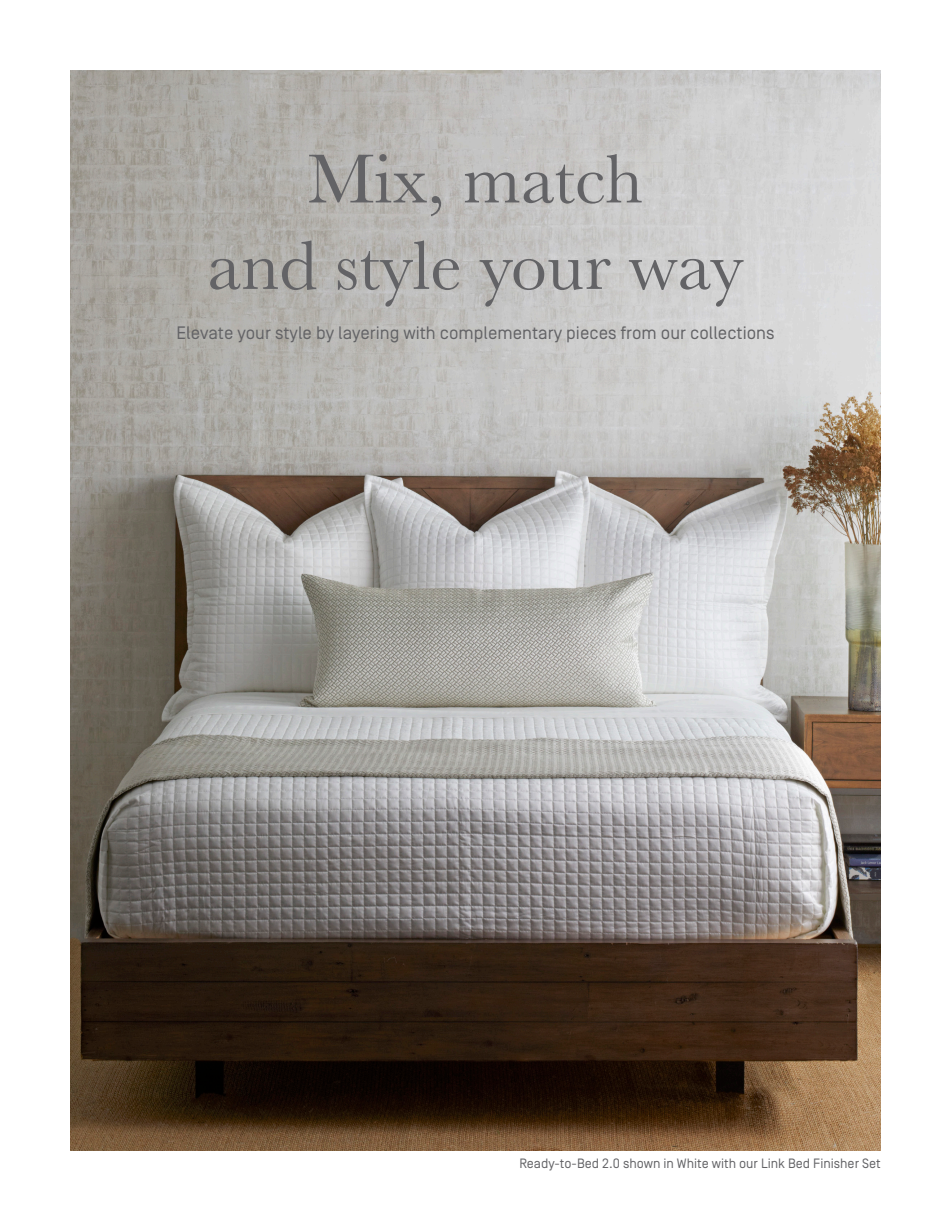
<style>
.page{position:relative;width:951px;height:1221px;background:#fff}
.page>*{position:absolute;margin:0;border:0;box-sizing:border-box;transform-origin:0 0}
.MET_text{font:72px/86.4px "Baskerville";color:#636366;text-align:center}
.MET_text-2{font:18px "Simplon Norm";color:#636366}
.Photo_caption{font:13.5px "Simplon Norm";color:#636366}
</style>
<div class="page">
<img style="left:70px;top:70px;width:810px;height:1080px">
<p class="MET_text" style="left:207px;top:137px;width:537px">Mix, match<br>and style your way</p>
<p class="MET_text-2" style="left:176px;top:323px;width:599px">Elevate your style by layering with complementary pieces from our collections</p>
<p class="Photo_caption" style="left:519px;top:1156px;width:363px">Ready-to-Bed 2.0 shown in White with our Link Bed Finisher Set</p>
</div>
